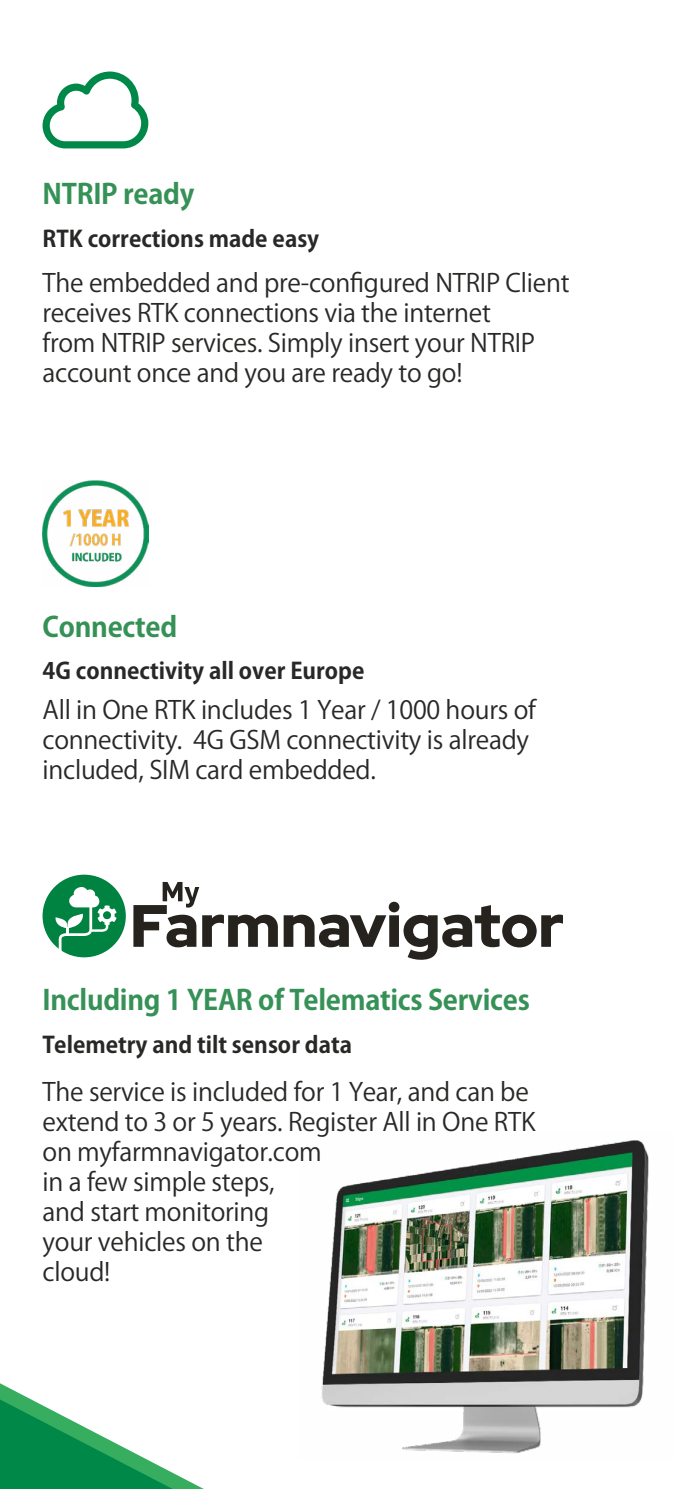
<style>
.page{position:relative;width:688px;height:1489px;background:#fff}
.page>*{position:absolute;margin:0;border:0;box-sizing:border-box;transform-origin:0 0}
.t1{font:700 27.5px "Koz Go Pro";letter-spacing:-.01em;color:#369157}
.t2{font:25px/30px "Koz Go Pro";letter-spacing:-.01em;color:#282827}
.t3{font:700 22.5px "Koz Go Pro";color:#282827}
</style>
<div class="page">
<img style="left:43px;top:480px;width:105px;height:106px">
<div style="left:43px;top:874px;width:83px;height:83px;background:#008340;border-radius:50%"></div>
<svg style="left:133px;top:881px;width:430px;height:78px"></svg>
<svg style="left:54px;top:886px;width:62px;height:67px"></svg>
<svg style="left:43px;top:72px;width:105px;height:76px"></svg>
<img style="left:321px;top:1140px;width:328px;height:314px">
<svg style="left:0;top:1383px;width:202px;height:105px"></svg>
<p class="t1" style="left:43px;top:176px;width:153px">NTRIP ready</p>
<p class="t3" style="left:43px;top:224px;width:278px">RTK corrections made easy</p>
<p class="t2" style="left:43px;top:268px;width:528px">The embedded and pre-configured NTRIP Client receives RTK connections via the internet<br>from NTRIP services. Simply insert your NTRIP account once and you are ready to go!</p>
<p class="t1" style="left:43px;top:609px;width:136px">Connected</p>
<p class="t3" style="left:43px;top:656px;width:323px">4G connectivity all over Europe</p>
<p class="t2" style="left:43px;top:695px;width:494px">All in One RTK includes 1 Year / 1000 hours of connectivity. 4G GSM connectivity is already included, SIM card embedded.</p>
<p class="t1" style="left:43px;top:982px;width:488px">Including 1 YEAR of Telematics Services</p>
<p class="t3" style="left:43px;top:1030px;width:311px">Telemetry and tilt sensor data</p>
<p class="t2" style="left:43px;top:1077px;width:494px">The service is included for 1 Year, and can be extend to 3 or 5 years. Register All in One RTK on myfarmnavigator.com<br>in a few simple steps,<br>and start monitoring<br>your vehicles on the<br>cloud!</p>
</div>
